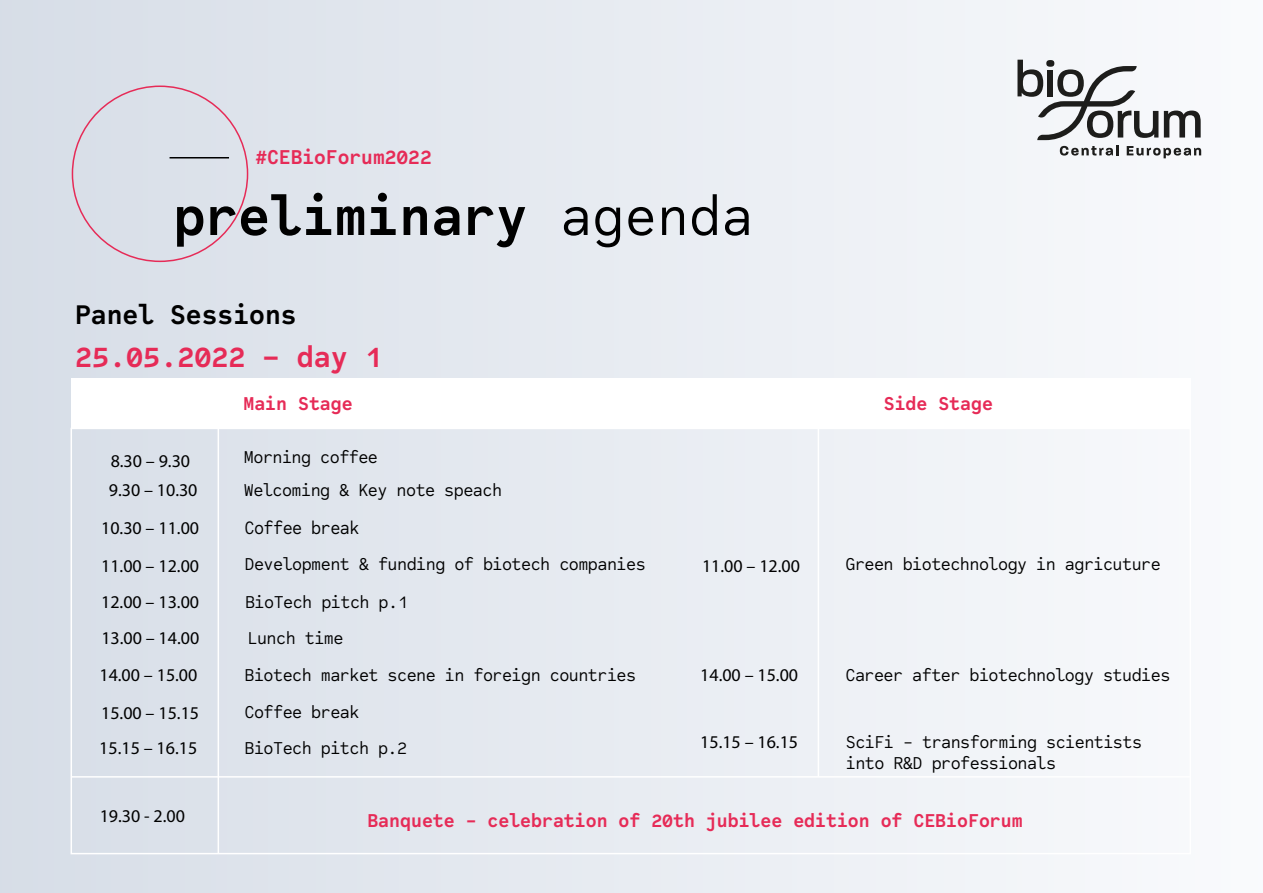
<style>
.page{position:relative;width:1263px;height:893px;background:#fff}
.page>*{position:absolute;margin:0;border:0;box-sizing:border-box;transform-origin:0 0}
.t1{font:700 57px "Code Saver";letter-spacing:.005em;color:#000}
.t2{font:700 30.45px "Code Saver";color:#e62b57}
.t3{font:700 28.35px "Code Saver";color:#000}
.t4{font:700 21px "Code Saver";color:#e62b57}
.t5{font:700 19.5px "Code Saver";color:#e62b57}
.t6{font:18.75px "Code Saver";letter-spacing:-.03em;color:#000;scale:.96 1}
.t7{font:18px/21.6px "Code Saver";letter-spacing:-.03em;color:#000}
.t8{font:18px/38.4px "Myriad Pro";color:#000}
.s1{font-weight:400}
</style>
<div class="page">
<div style="left:0;top:0;width:1263px;height:893px;background:linear-gradient(to right,#d7dde7,#f9fbfd)"></div>
<hr style="left:818px;top:428px;width:1px;height:349px;background:#fff">
<hr style="left:71px;top:776px;width:1119px;height:2px;background:#fff">
<div style="left:71px;top:378px;width:1119px;height:50px;background:#fff"></div>
<hr style="left:218px;top:428px;width:1px;height:426px;background:#fff">
<svg style="left:1017px;top:60px;width:184px;height:98px"></svg>
<hr style="left:170px;top:157px;width:59px;height:1px;background:#000">
<p class="t4" style="left:255px;top:144px;width:178px">#CEBioForum2022</p>
<h1 class="t1" style="left:174px;top:180px;width:581px">preliminary <span class="s1">agenda</span></h1>
<h3 class="t3" style="left:75px;top:296px;width:223px">Panel Sessions</h3>
<h2 class="t2" style="left:75px;top:337px;width:308px">25.05.2022 – day 1</h2>
<p class="t5" style="left:243px;top:391px;width:111px">Main Stage</p>
<p class="t5" style="left:884px;top:391px;width:111px">Side Stage</p>
<p class="t8" style="left:111px;top:442px;width:81px">8.30 – 9.30</p>
<p class="t7" style="left:244px;top:446px;width:136px">Morning coffee</p>
<p class="t8" style="left:109px;top:471px;width:90px">9.30 – 10.30</p>
<p class="t6" style="left:244px;top:516px;width:121px">Coffee break</p>
<p class="t7" style="left:244px;top:479px;width:260px">Welcoming &amp; Key note speach</p>
<p class="t8" style="left:101px;top:508px;width:99px">10.30 – 11.00<br>11.00 – 12.00</p>
<p class="t7" style="left:244px;top:553px;width:403px">Development &amp; funding of biotech companies</p>
<p class="t8" style="left:101px;top:583px;width:99px">12.00 – 13.00</p>
<p class="t7" style="left:245px;top:591px;width:164px">BioTech pitch p.1</p>
<p class="t8" style="left:99px;top:619px;width:101px;line-height:37px">13.00 – 14.00<br>14.00 – 15.00</p>
<p class="t7" style="left:248px;top:627px;width:97px">Lunch time</p>
<p class="t7" style="left:244px;top:664px;width:393px">Biotech market scene in foreign countries</p>
<p class="t8" style="left:101px;top:693px;width:99px">15.00 – 15.15</p>
<p class="t7" style="left:244px;top:701px;width:117px">Coffee break</p>
<p class="t8" style="left:99px;top:728px;width:99px">15.15 – 16.15</p>
<p class="t7" style="left:244px;top:737px;width:164px">BioTech pitch p.2</p>
<p class="t8" style="left:702px;top:547px;width:99px">11.00 – 12.00</p>
<p class="t8" style="left:700px;top:656px;width:99px">14.00 – 15.00</p>
<p class="t7" style="left:845px;top:553px;width:317px">Green biotechnology in agricuture</p>
<p class="t7" style="left:845px;top:664px;width:326px">Career after biotechnology studies</p>
<p class="t8" style="left:700px;top:722px;width:99px">15.15 – 16.15</p>
<p class="t7" style="left:846px;top:731px;width:298px">SciFi - transforming scientists into R&amp;D professionals</p>
<p class="t8" style="left:100px;top:796px;width:87px">19.30 - 2.00</p>
<p class="t5" style="left:367px;top:808px;width:657px">Banquete - celebration of 20th jubilee edition of CEBioForum</p>
</div>
